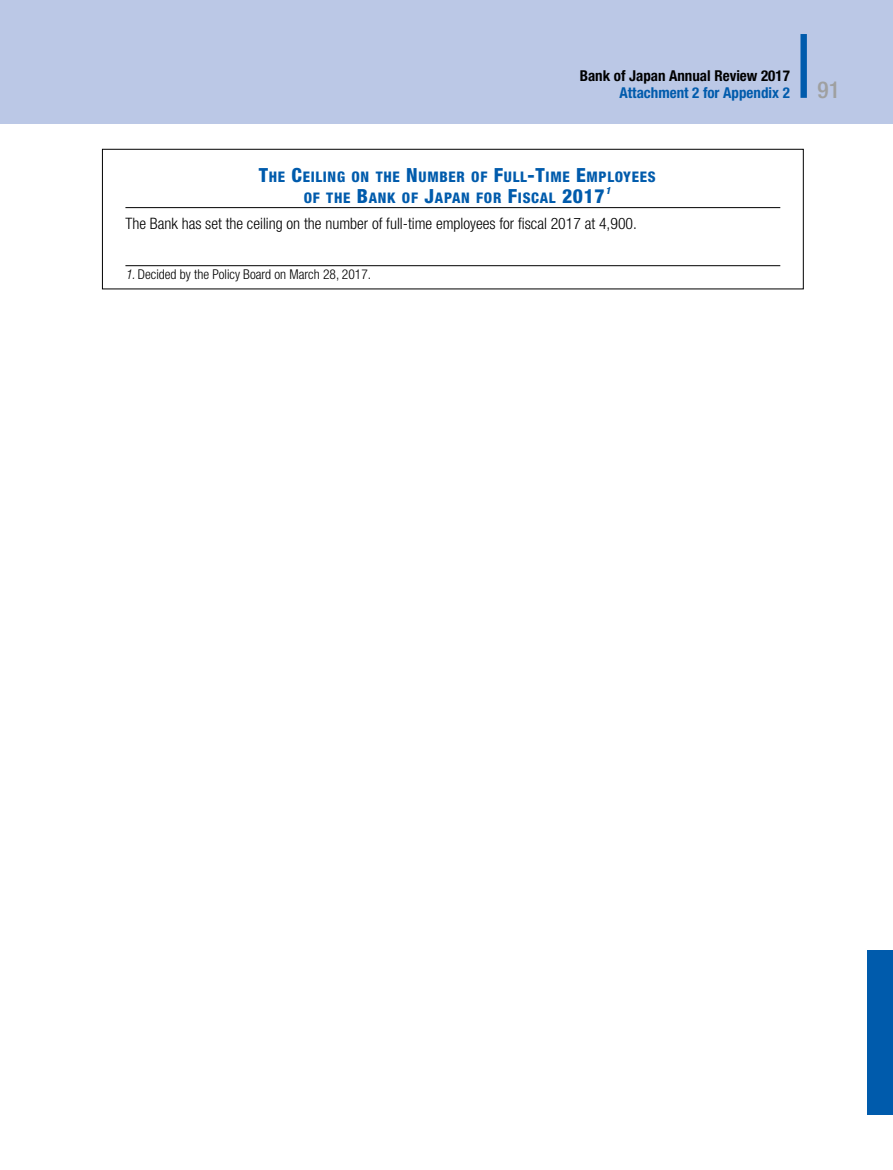
<style>
.page{position:relative;width:893px;height:1170px;background:#fff}
.page>*{position:absolute;margin:0;border:0;box-sizing:border-box;transform-origin:0 0}
.t1{font:500 condensed 23.25px "Helvetica Neue";color:#9fa0a0}
.t2{font:300 condensed 15.75px "Helvetica Neue";color:#000}
.t3{font:700 condensed 15px "Helvetica Neue";color:#000}
.t4{font:700 condensed 15px "Helvetica Neue";color:#005bac}
.t5{font:800 condensed 14.7px/21px "Helvetica Neue";letter-spacing:.045em;color:#005bac;text-align:center}
.t6{font:300 condensed 13.5px "Helvetica Neue";color:#000}
.t7{font:italic 800 condensed 9.9px "Helvetica Neue LT Std";color:#005bac}
.s1{font-size:19.5px}
.s2{font-style:italic}
</style>
<div class="page">
<div style="left:867px;top:950px;width:26px;height:164px;background:#005bac"></div>
<div style="left:0;top:0;width:893px;height:123px;background:#bbc8e6"></div>
<div style="left:102px;top:149px;width:702px;height:140px;border:1px solid #000"></div>
<hr style="left:125px;top:265px;width:655px;height:1px;background:#000">
<hr style="left:125px;top:207px;width:655px;height:1px;background:#000">
<div style="left:800px;top:34px;width:7px;height:64px;background:#005bac"></div>
<p class="t3" style="left:580px;top:67px;width:212px">Bank of Japan Annual Review 2017</p>
<p class="t4" style="left:619px;top:84px;width:172px">Attachment 2 for Appendix 2</p>
<p class="t5" style="left:259px;top:166px;width:398px"><span class="s1">T</span>HE <span class="s1">C</span>EILING ON THE <span class="s1">N</span>UMBER OF <span class="s1">F</span>ULL<span class="s1">-T</span>IME <span class="s1">E</span>MPLOYEES<br>OF THE <span class="s1">B</span>ANK OF <span class="s1">J</span>APAN FOR <span class="s1">F</span>ISCAL <span class="s1">2017</span></p>
<p class="t7" style="left:605px;top:184px;width:7px">1</p>
<p class="t2" style="left:125px;top:215px;width:513px">The Bank has set the ceiling on the number of full-time employees for fiscal 2017 at 4,900.</p>
<p class="t6" style="left:125px;top:266px;width:247px"><span class="s2">1.</span> Decided by the Policy Board on March 28, 2017.</p>
<h1 class="t1" style="left:817px;top:76px;width:24px">91</h1>
</div>
